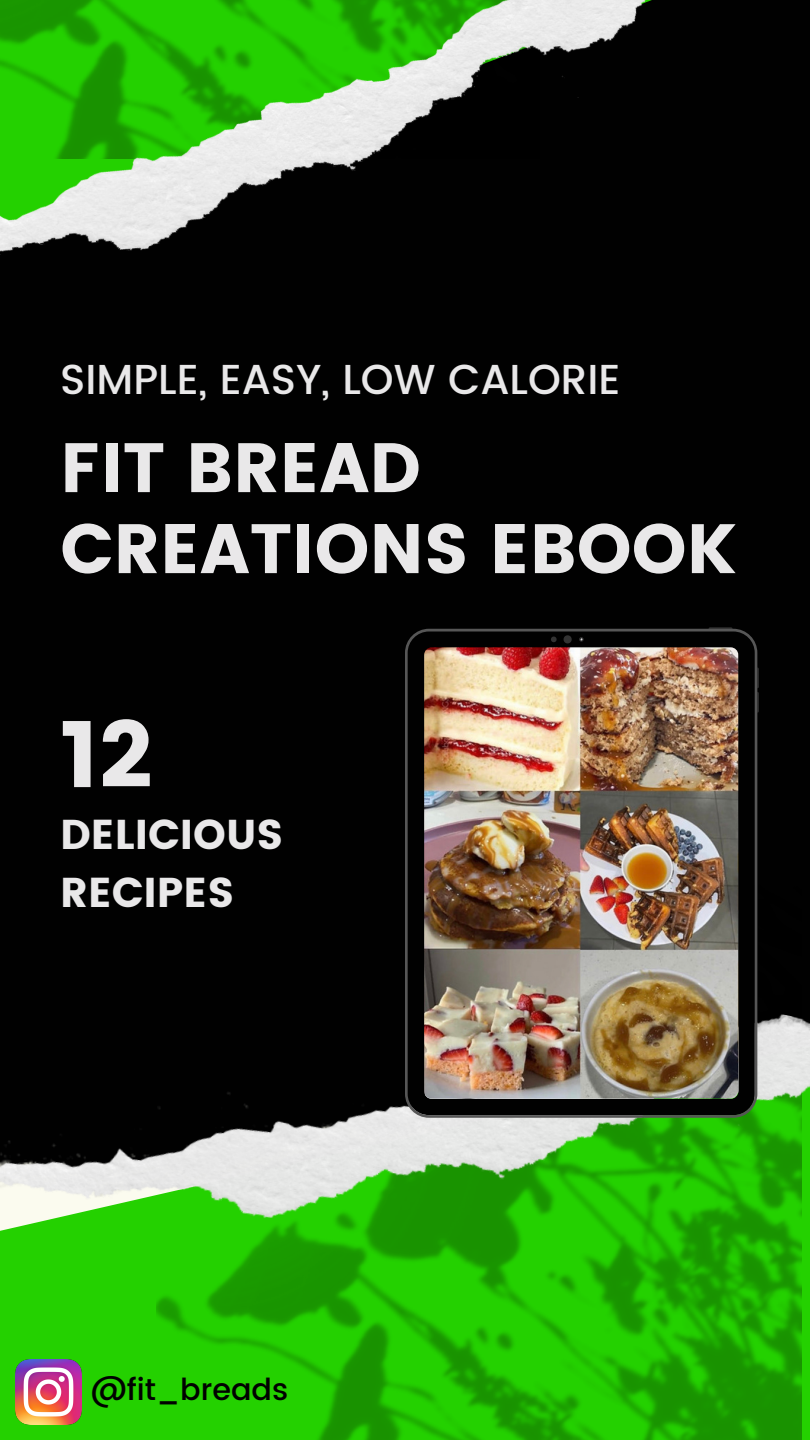
<style>
.page{position:relative;width:810px;height:1440px;background:#010101}
.page>*{position:absolute;margin:0;border:0;box-sizing:border-box;transform-origin:0 0}
.t1{font:93.1px "Poppins";color:#e9e8e9}
.t2{font:69.8px "Poppins";color:#e9e8e9}
.t3{font:500 41.8px "Poppins";color:#e9e8e9}
.t4{font:41.6px/57.8px "Poppins";color:#e9e8e9}
.t5{font:500 30.3px "Poppins";color:#010101}
</style>
<div class="page">
<div style="left:0;top:1369px;width:810px;height:71px;background:#24d100"></div>
<img style="left:156px;top:1369px;width:645px;height:71px">
<img style="left:15px;top:1369px;width:66px;height:56px">
<img style="left:0;top:861px;width:810px;height:508px">
<svg style="left:405px;top:629px;width:352px;height:489px"></svg>
<img style="left:424px;top:647px;width:314px;height:452px;border-radius:8px">
<svg style="left:551px;top:637px;width:6px;height:5px"></svg>
<svg style="left:564px;top:635px;width:8px;height:8px"></svg>
<svg style="left:579px;top:637px;width:5px;height:5px"></svg>
<svg style="left:757px;top:667px;width:2px;height:46px"></svg>
<svg style="left:709px;top:627px;width:24px;height:2px"></svg>
<img style="left:0;top:0;width:651px;height:255px">
<p class="t3" style="left:60px;top:355px;width:562px">SIMPLE, EASY, LOW CALORIE</p>
<p class="t2" style="left:60px;top:427px;width:362px">FIT BREAD</p>
<p class="t2" style="left:60px;top:508px;width:678px">CREATIONS EBOOK</p>
<p class="t1" style="left:60px;top:701px;width:94px">12</p>
<p class="t4" style="left:60px;top:806px;width:225px">DELICIOUS<br>RECIPES</p>
<p class="t5" style="left:91px;top:1372px;width:199px">@fit_breads</p>
</div>
